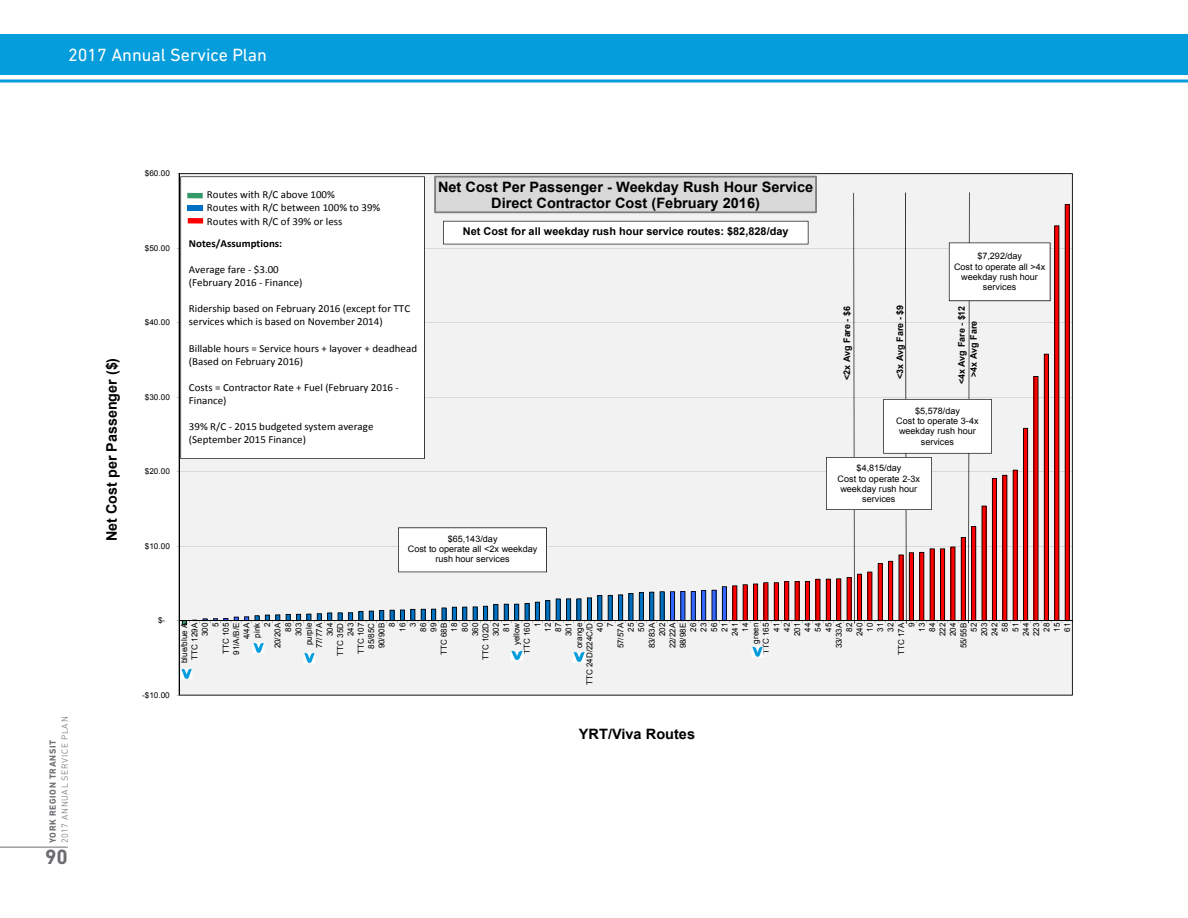
<style>
.page{position:relative;width:1188px;height:918px;background:#fff}
.page>*{position:absolute;margin:0;border:0;box-sizing:border-box;transform-origin:0 0}
.t1{font:700 21px "DIN Next LT Pro";color:#6c6d70}
.t2{font:18px "DIN Next LT Pro";color:#fff}
.t3{font:700 14.55px "Arial";color:#000}
.t4{font:700 14.25px/16.5px "Arial";color:#000;text-align:center}
.t5{font:10.8px/13px "Calibri";color:#000}
.t6{font:700 10.8px "Arial";color:#000}
.t7{font:700 10.8px "Calibri";color:#000}
.t8{font:700 9px "Arial";color:#000}
.t9{font:300 9px "DIN Next LT Pro";letter-spacing:.075em;color:#6c6d70}
.t10{font:700 9px "DIN Next LT Pro";letter-spacing:.075em;color:#6c6d70}
.t11{font:8.85px/10.4px "Arial";color:#000;text-align:center}
.t12{font:8.25px/10.4px "Arial";letter-spacing:.005em;color:#000;text-align:right}
.t13{font:8.1px "Arial";letter-spacing:-.005em;color:#000}
</style>
<div class="page">
<div style="left:0;top:34px;width:1188px;height:40px;background:#069ddc"></div>
<hr style="left:0;top:80px;width:1188px;height:2px;background:#069ddc">
<hr style="left:0;top:847px;width:68px;height:1px;background:#6c6d70">
<div style="left:179px;top:173px;width:894px;height:523px;background:#f2f2f2"></div>
<hr style="left:179px;top:174px;width:1px;height:521px;background:#000">
<svg style="left:303px;top:652px;width:13px;height:11px"></svg>
<svg style="left:180px;top:669px;width:12px;height:11px"></svg>
<svg style="left:751px;top:647px;width:13px;height:10px"></svg>
<svg style="left:253px;top:643px;width:12px;height:10px"></svg>
<svg style="left:573px;top:652px;width:13px;height:10px"></svg>
<svg style="left:177px;top:174px;width:895px;height:451px"></svg>
<svg style="left:511px;top:650px;width:12px;height:11px"></svg>
<h2 class="t2" style="left:68px;top:44px;width:201px">2017 Annual Service Plan</h2>
<p class="t9" style="left:60px;top:843px;width:128px;rotate:-90deg">2017 ANNUAL SERVICE PLAN</p>
<h1 class="t1" style="left:45px;top:845px;width:24px">90</h1>
<p class="t10" style="left:47px;top:843px;width:105px;rotate:-90deg">YORK REGION TRANSIT</p>
<p class="t3" style="left:102px;top:541px;width:185px;rotate:-90deg">Net Cost per Passenger ($)</p>
<p class="t13" style="left:145px;top:168px;width:27px">$60.00</p>
<p class="t13" style="left:145px;top:243px;width:27px">$50.00</p>
<p class="t13" style="left:145px;top:317px;width:27px">$40.00</p>
<p class="t13" style="left:145px;top:392px;width:27px">$30.00</p>
<p class="t13" style="left:145px;top:466px;width:27px">$20.00</p>
<p class="t5" style="left:207px;top:188px;width:175px">Routes with R/C above 100%<br>Routes with R/C between 100% to 39%<br>Routes with R/C of 39% or less</p>
<p class="t7" style="left:189px;top:236px;width:95px">Notes/Assumptions:</p>
<p class="t5" style="left:189px;top:263px;width:115px">Average fare ‐ $3.00 (February 2016 ‐ Finance)</p>
<p class="t5" style="left:189px;top:302px;width:223px">Ridership based on February 2016 (except for TTC services which is based on November 2014)</p>
<p class="t5" style="left:189px;top:341px;width:230px">Billable hours = Service hours + layover + deadhead (Based on February 2016)</p>
<p class="t5" style="left:189px;top:381px;width:211px">Costs = Contractor Rate + Fuel (February 2016 ‐<br>Finance)</p>
<p class="t5" style="left:189px;top:420px;width:186px">39% R/C ‐ 2015 budgeted system average (September 2015 Finance)</p>
<p class="t4" style="left:438px;top:179px;width:377px">Net Cost Per Passenger - Weekday Rush Hour Service<br>Direct Contractor Cost (February 2016)</p>
<p class="t6" style="left:463px;top:224px;width:327px">Net Cost for all weekday rush hour service routes: $82,828/day</p>
<p class="t13" style="left:145px;top:541px;width:27px">$10.00</p>
<p class="t11" style="left:408px;top:534px;width:131px">$65,143/day<br>Cost to operate all &lt;2x weekday rush hour services</p>
<p class="t8" style="left:841px;top:380px;width:75px;rotate:-90deg">&lt;2x Avg Fare - $6</p>
<p class="t11" style="left:954px;top:251px;width:93px">$7,292/day<br>Cost to operate all &gt;4x weekday rush hour services</p>
<p class="t8" style="left:894px;top:379px;width:75px;rotate:-90deg">&lt;3x Avg Fare - $9</p>
<p class="t8" style="left:956px;top:384px;width:80px;rotate:-90deg">&lt;4x Avg Fare - $12</p>
<p class="t8" style="left:968px;top:377px;width:57px;rotate:-90deg">&gt;4x Avg Fare</p>
<p class="t11" style="left:896px;top:406px;width:84px">$5,578/day<br>Cost to operate 3-4x weekday rush hour services</p>
<p class="t11" style="left:838px;top:463px;width:84px">$4,815/day<br>Cost to operate 2-3x weekday rush hour services</p>
<p class="t13" style="left:158px;top:615px;width:9px">$-</p>
<p class="t13" style="left:142px;top:690px;width:29px">-$10.00</p>
<p class="t12" style="left:179px;top:685px;width:64px;rotate:-90deg">blue/blue A<br>TTC 129A<br>300<br>5<br>TTC 105<br>91/A/B/E<br>4/4A<br>pink<br>2<br>20/20A<br>88<br>303<br>purple<br>77/77A<br>304<br>TTC 35D<br>243<br>TTC 107<br>85/85C<br>90/90B<br>8<br>16<br>3<br>86<br>99<br>TTC 68B<br>18<br>80<br>360<br>TTC 102D<br>302<br>81<br>yellow<br>TTC 160<br>1<br>12<br>87<br>301<br>orange<br>TTC 24D/224C/D<br>40<br>7<br>57/57A<br>25<br>50<br>83/83A<br>202<br>22/22A<br>98/98E<br>26<br>23<br>56<br>21<br>241<br>14<br>green<br>TTC 165<br>41<br>42<br>201<br>44<br>54<br>45<br>33/33A<br>82<br>240<br>10<br>31<br>32<br>TTC 17A<br>9<br>13<br>84<br>222<br>204<br>55/55B<br>52<br>203<br>242<br>58<br>51<br>244<br>223<br>28<br>15<br>61</p>
<p class="t4" style="left:579px;top:726px;width:118px">YRT/Viva Routes</p>
</div>
